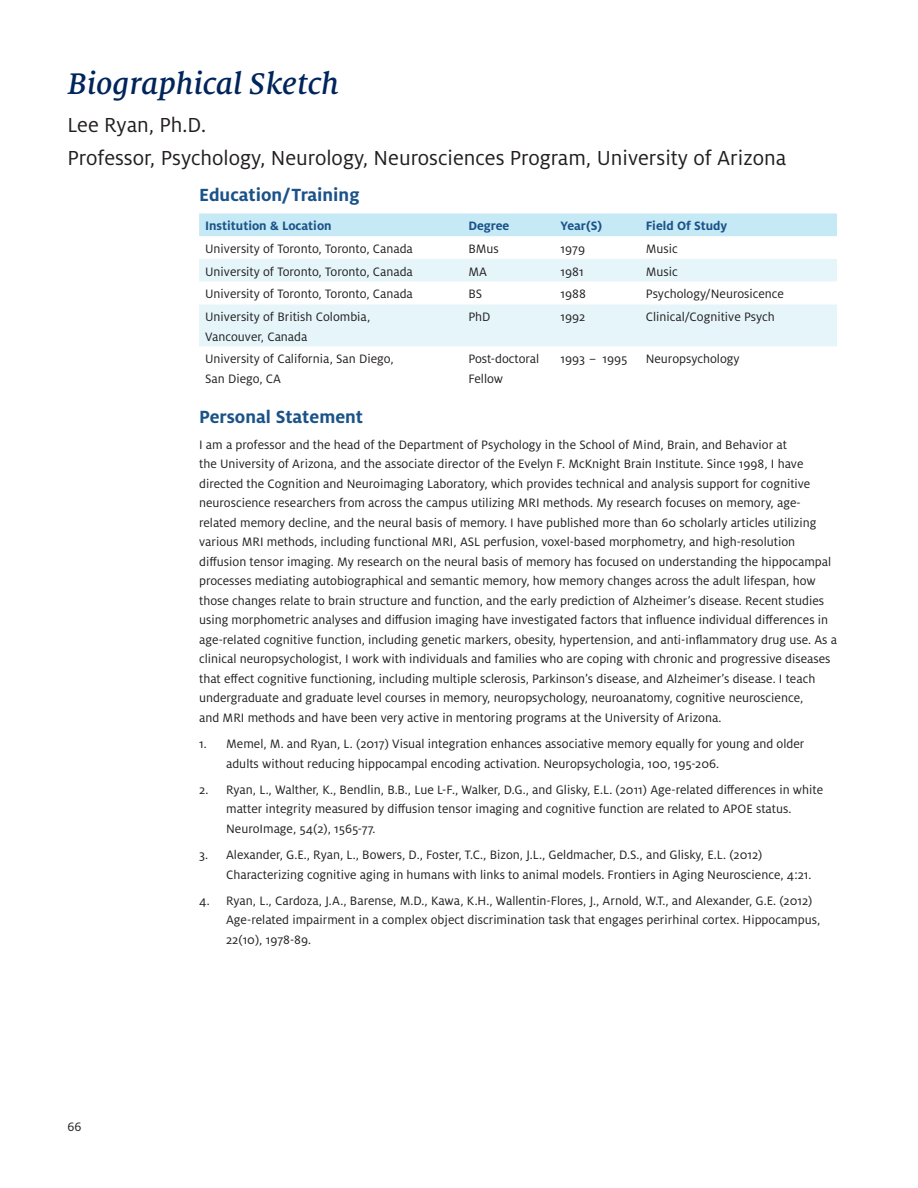
<style>
.page{position:relative;width:918px;height:1188px;background:#fff}
.page>*{position:absolute;margin:0;border:0;box-sizing:border-box;transform-origin:0 0}
.Section_title{font:italic 500 33px "Milo Serif OT";color:#00255b}
.t1{font:22.5px "Milo OT";color:#231f20}
.t2{font:700 19.5px "Milo OT";color:#1b5389}
.t3{font:13.5px/19.5px "Milo OT";color:#231f20}
.t4{font:700 13.5px "Milo OT";color:#1b5389}
</style>
<div class="page">
<div style="left:199px;top:213px;width:638px;height:23px;background:#c6e9f6"></div>
<div style="left:199px;top:259px;width:638px;height:23px;background:#e5f5fa"></div>
<div style="left:199px;top:304px;width:638px;height:42px;background:#e5f5fa"></div>
<p class="Section_title" style="left:68px;top:66px;width:273px">Biographical Sketch</p>
<p class="t1" style="left:68px;top:113px;width:140px">Lee Ryan, Ph.D.</p>
<p class="t1" style="left:68px;top:146px;width:720px">Professor, Psychology, Neurology, Neurosciences Program, University of Arizona</p>
<p class="t2" style="left:199px;top:184px;width:162px">Education/Training</p>
<p class="t4" style="left:205px;top:218px;width:128px">Institution &amp; Location</p>
<p class="t4" style="left:468px;top:218px;width:43px">Degree</p>
<p class="t4" style="left:561px;top:218px;width:43px">Year(S)</p>
<p class="t4" style="left:646px;top:218px;width:83px">Field Of Study</p>
<p class="t3" style="left:205px;top:239px;width:209px">University of Toronto, Toronto, Canada</p>
<p class="t3" style="left:468px;top:239px;width:32px">BMus</p>
<p class="t3" style="left:561px;top:239px;width:26px">1979</p>
<p class="t3" style="left:646px;top:239px;width:33px">Music</p>
<p class="t3" style="left:205px;top:262px;width:209px">University of Toronto, Toronto, Canada</p>
<p class="t3" style="left:468px;top:262px;width:20px">MA</p>
<p class="t3" style="left:561px;top:262px;width:25px">1981</p>
<p class="t3" style="left:646px;top:262px;width:33px">Music</p>
<p class="t3" style="left:205px;top:285px;width:209px">University of Toronto, Toronto, Canada</p>
<p class="t3" style="left:468px;top:285px;width:15px">BS</p>
<p class="t3" style="left:561px;top:285px;width:27px">1988</p>
<p class="t3" style="left:646px;top:285px;width:140px">Psychology/Neurosicence</p>
<p class="t3" style="left:205px;top:307px;width:167px">University of British Colombia,<br>Vancouver, Canada</p>
<p class="t3" style="left:468px;top:307px;width:24px">PhD</p>
<p class="t3" style="left:561px;top:307px;width:26px">1992</p>
<p class="t3" style="left:646px;top:307px;width:131px">Clinical/Cognitive Psych</p>
<p class="t3" style="left:205px;top:349px;width:190px">University of California, San Diego,<br>San Diego, CA</p>
<p class="t3" style="left:468px;top:349px;width:72px">Post-doctoral<br>Fellow</p>
<p class="t3" style="left:561px;top:349px;width:68px">1993 – 1995</p>
<p class="t3" style="left:646px;top:349px;width:95px">Neuropsychology</p>
<p class="t2" style="left:199px;top:405px;width:166px">Personal Statement</p>
<p class="t3" style="left:199px;top:435px;width:639px">I am a professor and the head of the Department of Psychology in the School of Mind, Brain, and Behavior at<br>the University of Arizona, and the associate director of the Evelyn F. McKnight Brain Institute. Since 1998, I have directed the Cognition and Neuroimaging Laboratory, which provides technical and analysis support for cognitive neuroscience researchers from across the campus utilizing MRI methods. My research focuses on memory, age&shy;related memory decline, and the neural basis of memory. I have published more than 60 scholarly articles utilizing various MRI methods, including functional MRI, ASL perfusion, voxel-based morphometry, and high-resolution diffusion tensor imaging. My research on the neural basis of memory has focused on understanding the hippocampal processes mediating autobiographical and semantic memory, how memory changes across the adult lifespan, how those changes relate to brain structure and function, and the early prediction of Alzheimer’s disease. Recent studies using morphometric analyses and diffusion imaging have investigated factors that influence individual differences in age-related cognitive function, including genetic markers, obesity, hypertension, and anti-inflammatory drug use. As a clinical neuropsychologist, I work with individuals and families who are coping with chronic and progressive diseases that effect cognitive functioning, including multiple sclerosis, Parkinson’s disease, and Alzheimer’s disease. I teach undergraduate and graduate level courses in memory, neuropsychology, neuroanatomy, cognitive neuroscience,<br>and MRI methods and have been very active in mentoring programs at the University of Arizona.</p>
<p class="t3" style="left:226px;top:734px;width:580px;text-indent:-27px">1. Memel, M. and Ryan, L. (2017) Visual integration enhances associative memory equally for young and older adults without reducing hippocampal encoding activation. Neuropsychologia, 100, 195-206.</p>
<p class="t3" style="left:226px;top:780px;width:599px;text-indent:-27px">2. Ryan, L., Walther, K., Bendlin, B.B., Lue L-F., Walker, D.G., and Glisky, E.L. (2011) Age-related differences in white matter integrity measured by diffusion tensor imaging and cognitive function are related to APOE status.<br>NeuroImage, 54(2), 1565-77.</p>
<p class="t3" style="left:226px;top:845px;width:587px;text-indent:-27px">3. Alexander, G.E., Ryan, L., Bowers, D., Foster, T.C., Bizon, J.L., Geldmacher, D.S., and Glisky, E.L. (2012)<br>Characterizing cognitive aging in humans with links to animal models. Frontiers in Aging Neuroscience, 4:21.</p>
<p class="t3" style="left:226px;top:891px;width:596px;text-indent:-27px">4. Ryan, L., Cardoza, J.A., Barense, M.D., Kawa, K.H., Wallentin-Flores, J., Arnold, W.T., and Alexander, G.E. (2012)<br>Age-related impairment in a complex object discrimination task that engages perirhinal cortex. Hippocampus,<br>22(10), 1978-89.</p>
<p class="t3" style="left:68px;top:1117px;width:16px">66</p>
</div>
